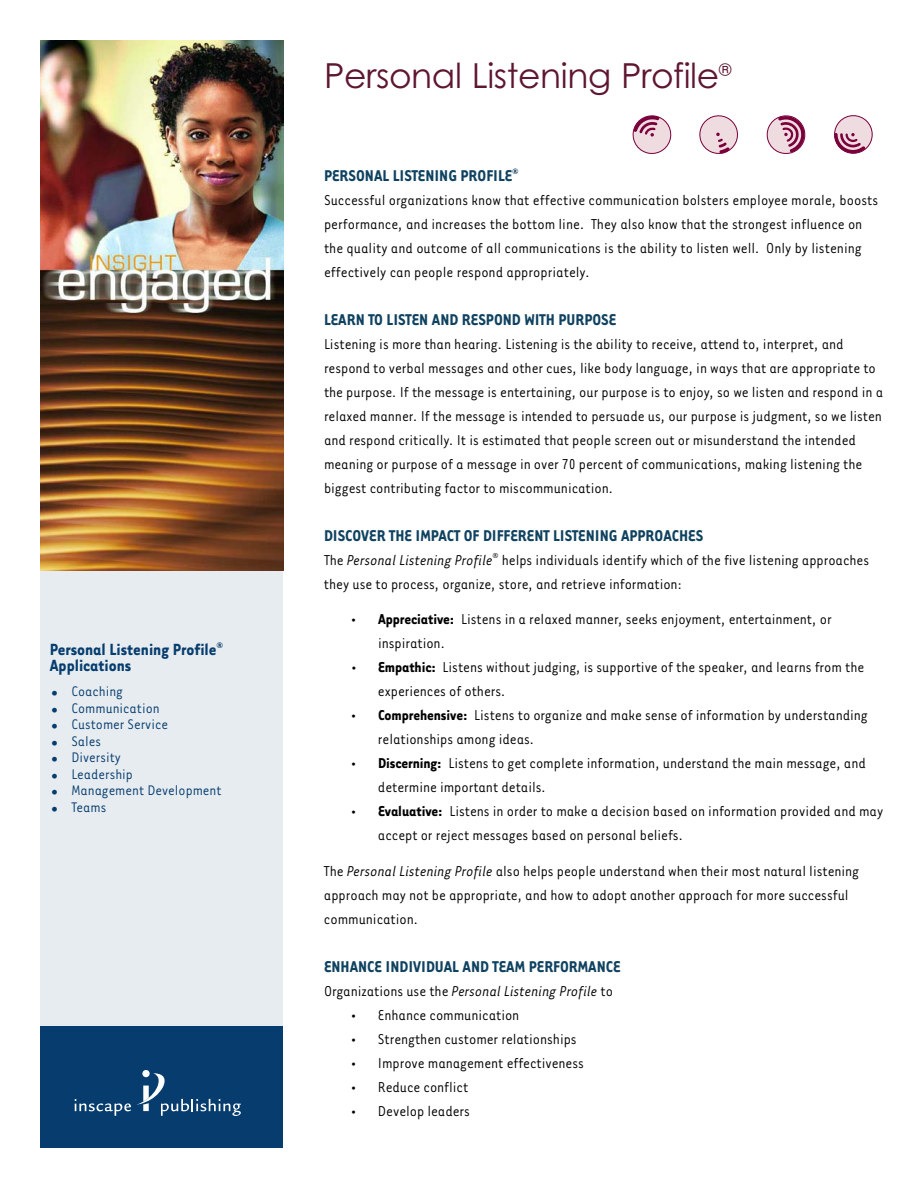
<style>
.page{position:relative;width:918px;height:1188px;background:#fff}
.page>*{position:absolute;margin:0;border:0;box-sizing:border-box;transform-origin:0 0}
.t1{font:34.5px "Century Gothic";letter-spacing:-.01em;color:#5e1631}
.t2{font:700 18.6px/16.5px "Tarzana Narrow";color:#063c6e}
.t3{font:700 18px "Tarzana Narrow";color:#0f4260}
.t4{font:16.5px/24px "Tarzana Narrow";letter-spacing:-.005em;color:#000}
.t5{font:italic 16.5px "Tarzana Narrow";letter-spacing:-.005em;color:#000}
.t6{font:16.05px "Tarzana Narrow";color:#063c6e}
.s1{font-family:"Century Gothic";font-weight:700}
.s2{font-style:italic}
.s3{font-weight:700}
.s4{font-style:normal}
</style>
<div class="page">
<div style="left:40px;top:565px;width:244px;height:461px;background:#e6ecf0"></div>
<div style="left:40px;top:1026px;width:244px;height:122px;background:#063c6e"></div>
<svg style="left:142px;top:1070px;width:8px;height:7px"></svg>
<svg style="left:75px;top:1073px;width:166px;height:43px"></svg>
<img style="left:40px;top:40px;width:243px;height:530px">
<svg style="left:834px;top:115px;width:39px;height:39px"></svg>
<svg style="left:766px;top:115px;width:40px;height:39px"></svg>
<svg style="left:633px;top:115px;width:39px;height:39px"></svg>
<svg style="left:699px;top:115px;width:39px;height:39px"></svg>
<p class="t2" style="left:50px;top:640px;width:175px">Personal Listening Profile<sup>®<br></sup>Applications</p>
<p class="t6" style="left:50px;top:681px;width:75px"><span class="s1">•</span> Coaching</p>
<p class="t6" style="left:50px;top:698px;width:111px"><span class="s1">•</span> Communication</p>
<p class="t6" style="left:50px;top:714px;width:120px"><span class="s1">•</span> Customer Service</p>
<p class="t6" style="left:50px;top:731px;width:53px"><span class="s1">•</span> Sales</p>
<p class="t6" style="left:50px;top:747px;width:73px"><span class="s1">•</span> Diversity</p>
<p class="t6" style="left:50px;top:764px;width:85px"><span class="s1">•</span> Leadership</p>
<p class="t6" style="left:50px;top:780px;width:173px"><span class="s1">•</span> Management Development</p>
<p class="t6" style="left:50px;top:797px;width:58px"><span class="s1">•</span> Teams</p>
<h1 class="t1" style="left:324px;top:64px;width:409px">Personal Listening Profile<sup>®</sup></h1>
<p class="t3" style="left:324px;top:164px;width:196px">PERSONAL LISTENING PROFILE<sup>®</sup></p>
<p class="t4" style="left:324px;top:187px;width:556px">Successful organizations know that effective communication bolsters employee morale, boosts performance, and increases the bottom line. They also know that the strongest influence on the quality and outcome of all communications is the ability to listen well. Only by listening effectively can people respond appropriately.</p>
<p class="t3" style="left:324px;top:308px;width:294px">LEARN TO LISTEN AND RESPOND WITH PURPOSE</p>
<p class="t4" style="left:324px;top:331px;width:561px">Listening is more than hearing. Listening is the ability to receive, attend to, interpret, and respond to verbal messages and other cues, like body language, in ways that are appropriate to the purpose. If the message is entertaining, our purpose is to enjoy, so we listen and respond in a relaxed manner. If the message is intended to persuade us, our purpose is judgment, so we listen and respond critically. It is estimated that people screen out or misunderstand the intended meaning or purpose of a message in over 70 percent of communications, making listening the biggest contributing factor to miscommunication.</p>
<p class="t3" style="left:324px;top:524px;width:381px">DISCOVER THE IMPACT OF DIFFERENT LISTENING APPROACHES</p>
<p class="t4" style="left:324px;top:547px;width:547px">The <span class="s2">Personal Listening Profile</span><sup>®</sup> helps individuals identify which of the five listening approaches they use to process, organize, store, and retrieve information:</p>
<p class="t4" style="left:378px;top:607px;width:455px;text-indent:-27px">• <span class="s3">Appreciative:</span> Listens in a relaxed manner, seeks enjoyment, entertainment, or inspiration.</p>
<p class="t4" style="left:378px;top:655px;width:488px;text-indent:-27px">• <span class="s3">Empathic:</span> Listens without judging, is supportive of the speaker, and learns from the experiences of others.</p>
<p class="t4" style="left:378px;top:703px;width:491px;text-indent:-27px">• <span class="s3">Comprehensive:</span> Listens to organize and make sense of information by understanding relationships among ideas.</p>
<p class="t4" style="left:378px;top:751px;width:489px;text-indent:-27px">• <span class="s3">Discerning:</span> Listens to get complete information, understand the main message, and determine important details.</p>
<p class="t4" style="left:378px;top:799px;width:507px;text-indent:-27px">• <span class="s3">Evaluative:</span> Listens in order to make a decision based on information provided and may accept or reject messages based on personal beliefs.</p>
<p class="t4" style="left:324px;top:859px;width:537px">The <span class="s2">Personal Listening Profile</span> also helps people understand when their most natural listening approach may not be appropriate, and how to adopt another approach for more successful communication.</p>
<p class="t3" style="left:324px;top:956px;width:298px">ENHANCE INDIVIDUAL AND TEAM PERFORMANCE</p>
<p class="t5" style="left:324px;top:981px;width:291px"><span class="s4">Organizations use the</span> Personal Listening Profile <span class="s4">to</span></p>
<p class="t4" style="left:351px;top:1003px;width:170px">• Enhance communication</p>
<p class="t4" style="left:351px;top:1027px;width:227px">• Strengthen customer relationships</p>
<p class="t4" style="left:351px;top:1051px;width:235px">• Improve management effectiveness</p>
<p class="t4" style="left:351px;top:1075px;width:119px">• Reduce conflict</p>
<p class="t4" style="left:351px;top:1099px;width:121px">• Develop leaders</p>
</div>
